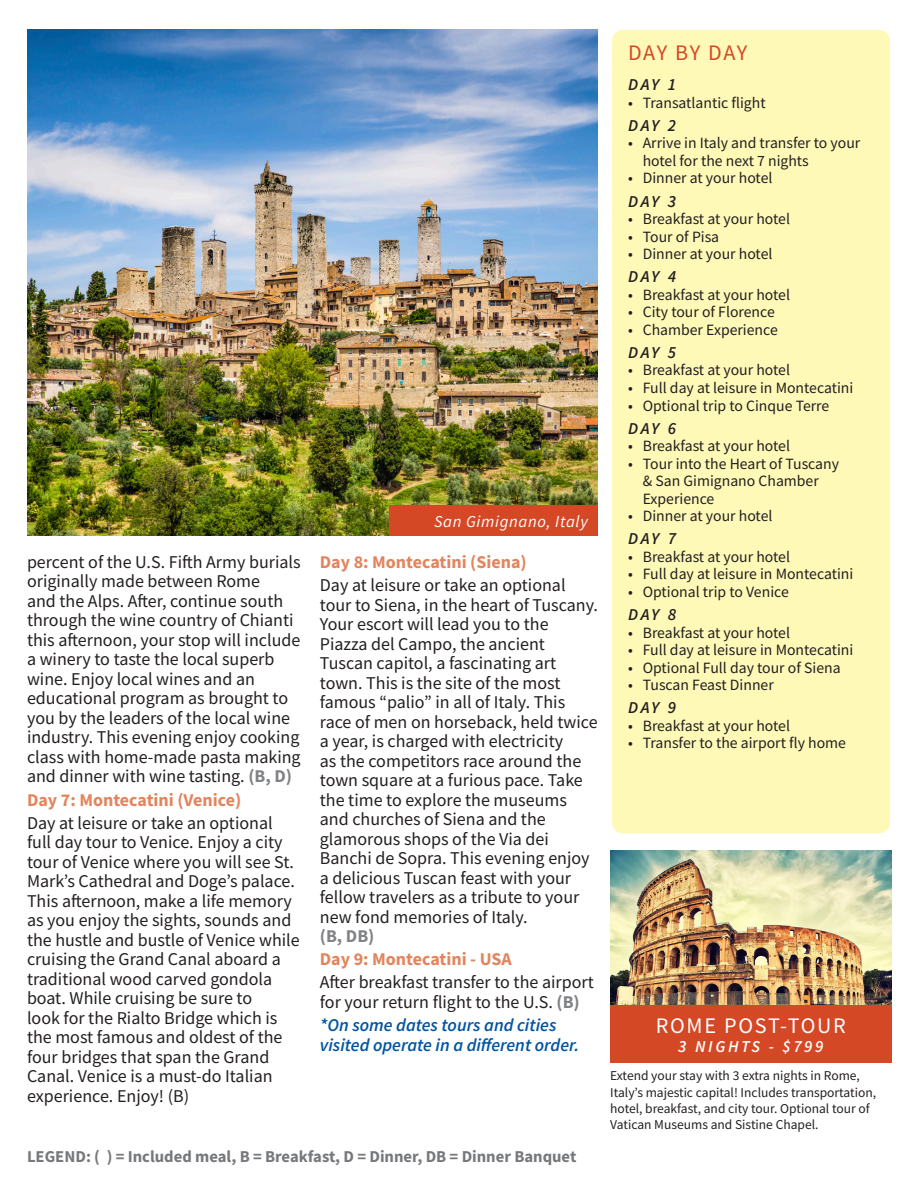
<style>
.page{position:relative;width:918px;height:1188px;background:#fff}
.page>*{position:absolute;margin:0;border:0;box-sizing:border-box;transform-origin:0 0}
.Section_Header{font:22.2px "Source Sans Pro";letter-spacing:.08em;color:#fff}
.Section_Header-2{font:22.2px "Source Sans Pro";letter-spacing:.065em;color:#d44825}
.Body{font:18px/19.5px "Source Sans Pro";color:#231f20}
.Paragraph_Header{font:700 18px "Source Sans Pro";color:#e2855e}
.t1{font:italic 600 18px/19.5px "Source Sans Pro";color:#0155a2}
.Paragraph_Header-2{font:700 16.65px "Source Sans Pro";color:#76787b}
.Day_by_Day_header{font:italic 600 16.65px "Source Sans Pro";letter-spacing:.13em;color:#231f20}
.t2{font:italic 16.65px "Source Sans Pro";letter-spacing:.04em;color:#fff}
.Day_by_Day_header-2{font:italic 600 16.65px "Source Sans Pro";letter-spacing:.16em;color:#fff}
.t3{font:15.75px/17.5px "Source Sans Pro";color:#231f20}
.Body-2{font:13.5px/16.2px "Source Sans Pro";color:#231f20}
.s1{font-weight:700;color:#808285}
</style>
<div class="page">
<div style="left:612px;top:30px;width:278px;height:803px;background:#fff9b8;border-radius:11px"></div>
<img style="left:27px;top:30px;width:571px;height:506px">
<div style="left:390px;top:505px;width:208px;height:31px;background:#d44825"></div>
<img style="left:610px;top:850px;width:281px;height:155px">
<div style="left:610px;top:1005px;width:281px;height:58px;background:#d44825"></div>
<p class="Body" style="left:27px;top:552px;width:275px">percent of the U.S. Fifth Army burials originally made between Rome<br>and the Alps. After, continue south through the wine country of Chianti this afternoon, your stop will include a winery to taste the local superb wine. Enjoy local wines and an educational program as brought to you by the leaders of the local wine industry. This evening enjoy cooking class with home-made pasta making and dinner with wine tasting. <span class="s1">(B, D)</span></p>
<p class="Paragraph_Header" style="left:27px;top:787px;width:216px">Day 7: Montecatini (Venice)</p>
<p class="Body" style="left:27px;top:813px;width:274px">Day at leisure or take an optional full day tour to Venice. Enjoy a city tour of Venice where you will see St.<br>Mark’s Cathedral and Doge’s palace.<br>This afternoon, make a life memory as you enjoy the sights, sounds and the hustle and bustle of Venice while cruising the Grand Canal aboard a traditional wood carved gondola boat. While cruising be sure to<br>look for the Rialto Bridge which is the most famous and oldest of the four bridges that span the Grand Canal. Venice is a must-do Italian experience. Enjoy! (B)</p>
<p class="t2" style="left:434px;top:511px;width:155px">San Gimignano, Italy</p>
<p class="Paragraph_Header" style="left:320px;top:550px;width:208px">Day 8: Montecatini (Siena)</p>
<p class="Body" style="left:320px;top:575px;width:280px">Day at leisure or take an optional tour to Siena, in the heart of Tuscany.<br>Your escort will lead you to the<br>Piazza del Campo, the ancient<br>Tuscan capitol, a fascinating art town. This is the site of the most famous “palio” in all of Italy. This race of men on horseback, held twice a year, is charged with electricity<br>as the competitors race around the town square at a furious pace. Take the time to explore the museums and churches of Siena and the glamorous shops of the Via dei<br>Banchi de Sopra. This evening enjoy a delicious Tuscan feast with your fellow travelers as a tribute to your new fond memories of Italy.<br><span class="s1">(B, DB)</span></p>
<p class="Paragraph_Header" style="left:320px;top:947px;width:194px">Day 9: Montecatini - USA</p>
<p class="Body" style="left:320px;top:973px;width:275px">After breakfast transfer to the airport for your return flight to the U.S. <span class="s1">(B)</span></p>
<p class="t1" style="left:320px;top:1015px;width:261px">*On some dates tours and cities visited operate in a different order.</p>
<p class="Paragraph_Header-2" style="left:27px;top:1145px;width:551px">LEGEND: ( ) = Included meal, B = Breakfast, D = Dinner, DB = Dinner Banquet</p>
<p class="Section_Header-2" style="left:628px;top:38px;width:121px">DAY BY DAY</p>
<p class="Day_by_Day_header" style="left:628px;top:74px;width:50px">DAY 1</p>
<p class="t3" style="left:628px;top:94px;width:139px">• Transatlantic flight</p>
<p class="Day_by_Day_header" style="left:628px;top:114px;width:50px">DAY 2</p>
<p class="t3" style="left:643px;top:134px;width:219px;text-indent:-15px">• Arrive in Italy and transfer to your hotel for the next 7 nights</p>
<p class="t3" style="left:628px;top:169px;width:146px">• Dinner at your hotel</p>
<p class="Day_by_Day_header" style="left:628px;top:190px;width:50px">DAY 3</p>
<p class="t3" style="left:628px;top:210px;width:164px">• Breakfast at your hotel</p>
<p class="t3" style="left:628px;top:228px;width:93px">• Tour of Pisa</p>
<p class="t3" style="left:628px;top:245px;width:146px">• Dinner at your hotel</p>
<p class="Day_by_Day_header" style="left:628px;top:266px;width:50px">DAY 4</p>
<p class="t3" style="left:628px;top:286px;width:164px">• Breakfast at your hotel</p>
<p class="t3" style="left:628px;top:303px;width:148px">• City tour of Florence</p>
<p class="t3" style="left:628px;top:321px;width:151px">• Chamber Experience</p>
<p class="Day_by_Day_header" style="left:628px;top:341px;width:50px">DAY 5</p>
<p class="t3" style="left:628px;top:361px;width:164px">• Breakfast at your hotel</p>
<p class="t3" style="left:628px;top:379px;width:227px">• Full day at leisure in Montecatini</p>
<p class="t3" style="left:628px;top:396px;width:203px">• Optional trip to Cinque Terre</p>
<p class="Day_by_Day_header" style="left:628px;top:417px;width:50px">DAY 6</p>
<p class="t3" style="left:628px;top:437px;width:164px">• Breakfast at your hotel</p>
<p class="t3" style="left:643px;top:455px;width:198px;text-indent:-15px">• Tour into the Heart of Tuscany &amp; San Gimignano Chamber<br>Experience</p>
<p class="t3" style="left:628px;top:507px;width:146px">• Dinner at your hotel</p>
<p class="Day_by_Day_header" style="left:628px;top:528px;width:50px">DAY 7</p>
<p class="t3" style="left:628px;top:548px;width:164px">• Breakfast at your hotel</p>
<p class="t3" style="left:628px;top:565px;width:227px">• Full day at leisure in Montecatini</p>
<p class="t3" style="left:628px;top:583px;width:162px">• Optional trip to Venice</p>
<p class="Day_by_Day_header" style="left:628px;top:604px;width:50px">DAY 8</p>
<p class="t3" style="left:628px;top:623px;width:164px">• Breakfast at your hotel</p>
<p class="t3" style="left:628px;top:641px;width:227px">• Full day at leisure in Montecatini</p>
<p class="t3" style="left:628px;top:659px;width:214px">• Optional Full day tour of Siena</p>
<p class="t3" style="left:628px;top:676px;width:147px">• Tuscan Feast Dinner</p>
<p class="Day_by_Day_header" style="left:628px;top:697px;width:50px">DAY 9</p>
<p class="t3" style="left:628px;top:717px;width:164px">• Breakfast at your hotel</p>
<p class="t3" style="left:628px;top:734px;width:220px">• Transfer to the airport fly home</p>
<p class="Section_Header" style="left:656px;top:1011px;width:192px">ROME POST-TOUR</p>
<p class="Day_by_Day_header-2" style="left:678px;top:1036px;width:147px">3 NIGHTS - $799</p>
<p class="Body-2" style="left:610px;top:1068px;width:267px">Extend your stay with 3 extra nights in Rome, Italy’s majestic capital! Includes transportation, hotel, breakfast, and city tour. Optional tour of Vatican Museums and Sistine Chapel.</p>
</div>
